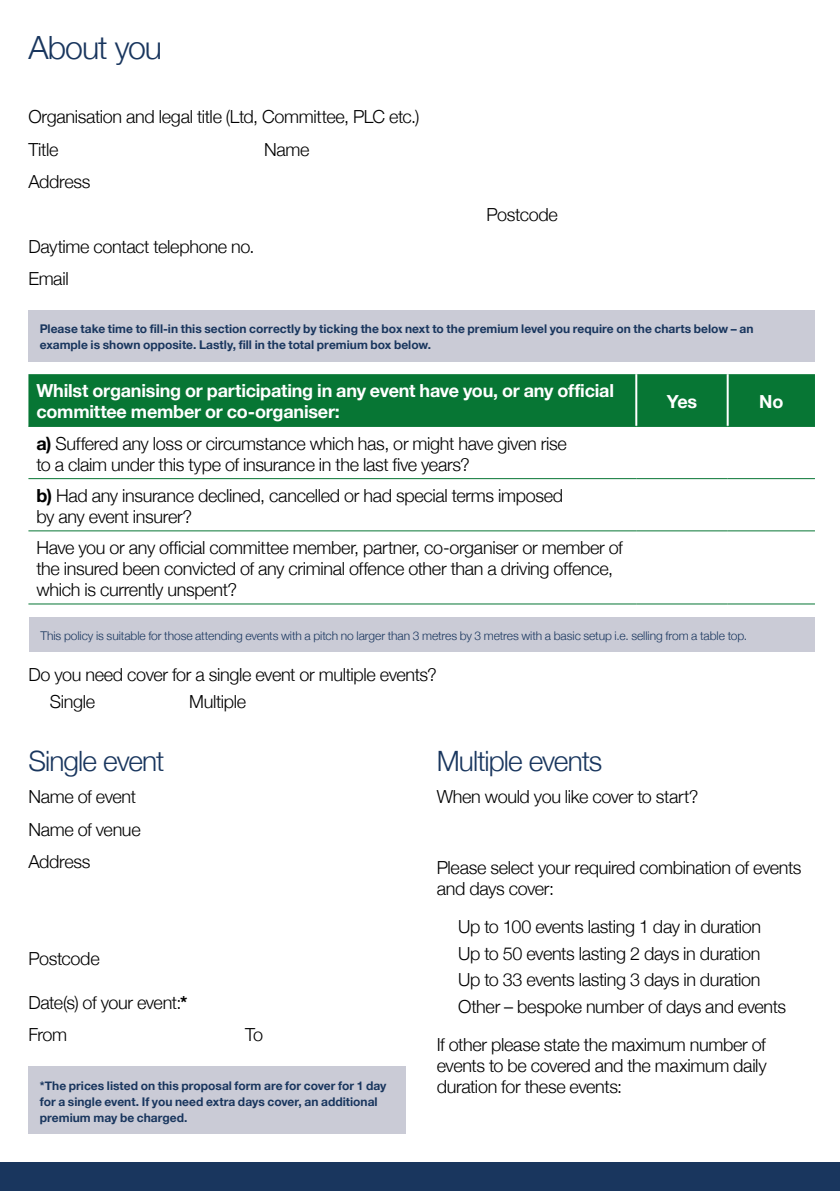
<style>
.page{position:relative;width:840px;height:1191px;background:#fff}
.page>*{position:absolute;margin:0;border:0;box-sizing:border-box;transform-origin:0 0}
.t1{font:300 32px "Helvetica Neue";letter-spacing:-.03em;color:#19365e}
.t2{font:300 28px "Helvetica Neue";letter-spacing:-.035em;color:#19365e}
.t3{font:300 18px/21px "Helvetica Neue";letter-spacing:-.02em;color:#000}
.t4{font:700 18px/21px "Helvetica Neue";letter-spacing:-.01em;color:#fff}
.t5{font:700 12px/16px "Helvetica Neue";color:#19365e}
.t6{font:300 12px "Helvetica Neue";letter-spacing:-.005em;color:#19365e}
.s1{font-weight:700}
</style>
<div class="page">
<div style="left:0;top:1162px;width:839px;height:29px;background:#19365e"></div>
<div style="left:28px;top:1066px;width:378px;height:68px;background:#cacbd6"></div>
<div style="left:29px;top:617px;width:785px;height:35px;background:#cacbd6"></div>
<div style="left:28px;top:310px;width:786px;height:51px;background:#cacbd6"></div>
<div style="left:28px;top:374px;width:786px;height:52px;background:#077634"></div>
<hr style="left:635px;top:374px;width:2px;height:52px;background:#fff">
<hr style="left:726px;top:374px;width:2px;height:52px;background:#fff">
<hr style="left:28px;top:426px;width:608px;height:1px;background:#077634">
<hr style="left:636px;top:426px;width:91px;height:1px;background:#077634">
<hr style="left:727px;top:426px;width:87px;height:1px;background:#077634">
<hr style="left:28px;top:478px;width:608px;height:1px;background:#077634">
<hr style="left:636px;top:478px;width:91px;height:1px;background:#077634">
<hr style="left:727px;top:478px;width:87px;height:1px;background:#077634">
<hr style="left:28px;top:530px;width:608px;height:1px;background:#077634">
<hr style="left:636px;top:530px;width:91px;height:1px;background:#077634">
<hr style="left:727px;top:530px;width:87px;height:1px;background:#077634">
<hr style="left:28px;top:603px;width:608px;height:1px;background:#077634">
<hr style="left:636px;top:603px;width:91px;height:1px;background:#077634">
<hr style="left:727px;top:603px;width:87px;height:1px;background:#077634">
<h1 class="t1" style="left:28px;top:22px;width:135px">About you</h1>
<p class="t3" style="left:28px;top:99px;width:392px;line-height:32.4px">Organisation and legal title (Ltd, Committee, PLC etc.)<br>Title</p>
<p class="t3" style="left:264px;top:138px;width:47px">Name</p>
<p class="t3" style="left:28px;top:170px;width:64px">Address</p>
<p class="t3" style="left:28px;top:229px;width:227px;line-height:32.4px">Daytime contact telephone no.<br>Email</p>
<p class="t3" style="left:486px;top:202px;width:73px">Postcode</p>
<p class="t5" style="left:40px;top:321px;width:714px">Please take time to fill-in this section correctly by ticking the box next to the premium level you require on the charts below – an example is shown opposite. Lastly, fill in the total premium box below.</p>
<p class="t4" style="left:36px;top:381px;width:578px">Whilst organising or participating in any event have you, or any official committee member or co-organiser:</p>
<p class="t4" style="left:666px;top:391px;width:32px">Yes</p>
<p class="t4" style="left:758px;top:391px;width:26px">No</p>
<p class="t3" style="left:36px;top:431px;width:531px"><span class="s1">a)</span> Suffered any loss or circumstance which has, or might have given rise to a claim under this type of insurance in the last five years?</p>
<p class="t3" style="left:36px;top:483px;width:528px"><span class="s1">b)</span> Had any insurance declined, cancelled or had special terms imposed by any event insurer?</p>
<p class="t3" style="left:36px;top:536px;width:587px">Have you or any official committee member, partner, co-organiser or member of the insured been convicted of any criminal offence other than a driving offence, which is currently unspent?</p>
<p class="t6" style="left:40px;top:626px;width:708px">This policy is suitable for those attending events with a pitch no larger than 3 metres by 3 metres with a basic setup i.e. selling from a table top.</p>
<p class="t3" style="left:50px;top:660px;width:388px;line-height:26.6px;text-indent:-21px">Do you need cover for a single event or multiple events?<br>Single</p>
<p class="t3" style="left:189px;top:689px;width:58px">Multiple</p>
<h2 class="t2" style="left:28px;top:738px;width:137px">Single event</h2>
<p class="t3" style="left:28px;top:779px;width:114px;line-height:32.4px">Name of event<br>Name of venue<br>Address</p>
<p class="t3" style="left:28px;top:947px;width:73px">Postcode</p>
<p class="t3" style="left:28px;top:985px;width:161px;line-height:32.4px">Date(s) of your event:<span class="s1">*<br></span>From</p>
<p class="t3" style="left:245px;top:1023px;width:20px">To</p>
<p class="t5" style="left:40px;top:1077px;width:348px">*The prices listed on this proposal form are for cover for 1 day for a single event. If you need extra days cover, an additional premium may be charged.</p>
<h2 class="t2" style="left:436px;top:738px;width:167px">Multiple events</h2>
<p class="t3" style="left:436px;top:785px;width:263px">When would you like cover to start?</p>
<p class="t3" style="left:436px;top:855px;width:366px">Please select your required combination of events and days cover:</p>
<p class="t3" style="left:458px;top:911px;width:329px;line-height:26.6px">Up to 100 events lasting 1 day in duration Up to 50 events lasting 2 days in duration Up to 33 events lasting 3 days in duration Other – bespoke number of days and events</p>
<p class="t3" style="left:436px;top:1032px;width:331px;text-align:justify">If other please state the maximum number of events to be covered and the maximum daily duration for these events:</p>
</div>
